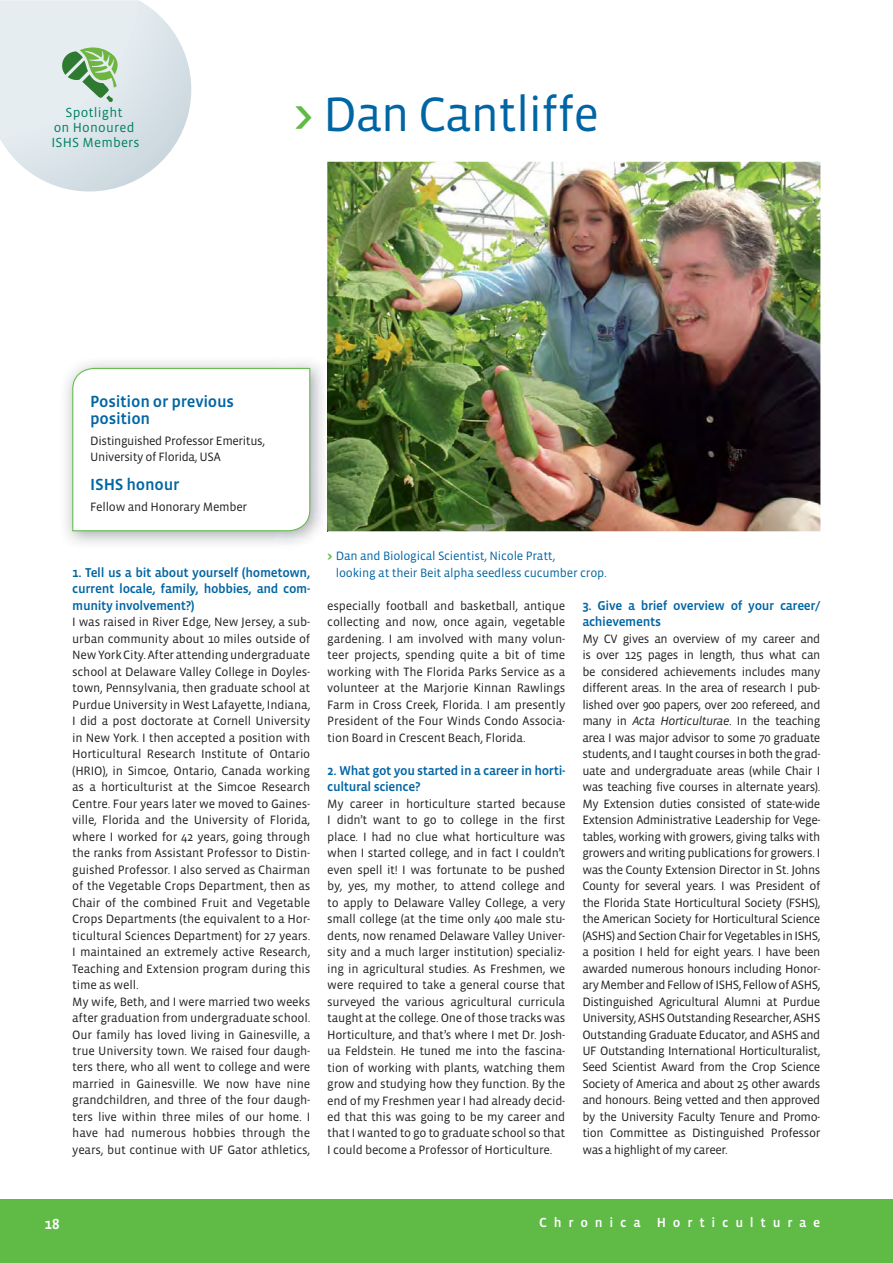
<style>
.page{position:relative;width:893px;height:1263px;background:#fff}
.page>*{position:absolute;margin:0;border:0;box-sizing:border-box;transform-origin:0 0}
.t1{font:49.5px "Vista Sans OT";letter-spacing:-.025em;color:#0065a4}
.t2{font:500 16.5px/16.5px "Vista Sans OT";letter-spacing:-.015em;color:#0065a4}
.t3{font:500 15px "Vista Sans OT";color:#fff}
.t4{font:13.5px/15px "Vista Sans OT";letter-spacing:.015em;color:#008066;text-align:center}
.t5{font:500 13.5px "Vista Sans OT";letter-spacing:.5em;color:#fff}
.t6{font:500 13.05px/16.5px "Vista Sans OT";letter-spacing:-.025em;color:#0065a4}
.t7{font:12.3px/16.5px "Vista Sans OT";letter-spacing:-.015em;color:#231f20;text-align:justify}
.t8{font:12.3px/16.5px "Vista Sans OT";letter-spacing:-.015em;color:#0065a4}
.s1{font-weight:500;color:#5fbb46}
.s2{font-weight:900;color:#5fbb46}
.s3{font-style:italic}
</style>
<div class="page">
<div style="left:0;top:1199px;width:893px;height:64px;background:#5fbb46"></div>
<svg style="left:0;top:0;width:191px;height:192px;background:#dde7e7"></svg>
<img style="left:327px;top:162px;width:493px;height:369px">
<img style="left:65px;top:362px;width:263px;height:182px">
<img style="left:327px;top:357px;width:1px;height:174px">
<svg style="left:72px;top:367px;width:239px;height:165px"></svg>
<p class="t4" style="left:51px;top:106px;width:90px">Spotlight<br>on Honoured<br>ISHS Members</p>
<h1 class="t1" style="left:293px;top:95px;width:307px"><span class="s1">&gt;</span> Dan Cantliffe</h1>
<h2 class="t2" style="left:90px;top:394px;width:145px">Position or previous position</h2>
<p class="t7" style="left:90px;top:433px;width:176px">Distinguished Professor Emeritus,<br>University of Florida, USA</p>
<h2 class="t2" style="left:90px;top:477px;width:91px">ISHS honour</h2>
<p class="t7" style="left:90px;top:499px;width:158px">Fellow and Honorary Member</p>
<p class="t6" style="left:72px;top:565px;width:240px;text-align:justify">1. Tell us a bit about yourself (hometown, current locale, family, hobbies, and com&shy;munity involvement?)</p>
<p class="t7" style="left:72px;top:615px;width:240px;text-align:left">I was raised in River Edge, New Jersey, a sub&shy;urban community about 10 miles outside of New York City. After attending undergraduate school at Delaware Valley College in Doyles&shy;town, Pennsylvania, then graduate school at Purdue University in West Lafayette, Indiana, I did a post doctorate at Cornell University in New York. I then accepted a position with Horticultural Research Institute of Ontario (HRIO), in Simcoe, Ontario, Canada working as a horticulturist at the Simcoe Research Centre. Four years later we moved to Gaines&shy;ville, Florida and the University of Florida, where I worked for 42 years, going through the ranks from Assistant Professor to Distin&shy;guished Professor. I also served as Chairman of the Vegetable Crops Department, then as Chair of the combined Fruit and Vegetable Crops Departments (the equivalent to a Hor&shy;ticultural Sciences Department) for 27 years.<br>I maintained an extremely active Research, Teaching and Extension program during this time as well.<br>My wife, Beth, and I were married two weeks after graduation from undergraduate school.<br>Our family has loved living in Gainesville, a true University town. We raised four daugh&shy;ters there, who all went to college and were married in Gainesville. We now have nine grandchildren, and three of the four daugh&shy;ters live within three miles of our home. I have had numerous hobbies through the years, but continue with UF Gator athletics,</p>
<p class="t8" style="left:336px;top:549px;width:272px;text-indent:-8px"><span class="s2">&gt;</span> Dan and Biological Scientist, Nicole Pratt,<br>looking at their Beit alpha seedless cucumber crop.</p>
<p class="t7" style="left:327px;top:598px;width:240px">especially football and basketball, antique collecting and now, once again, vegetable gardening. I am involved with many volun&shy;teer projects, spending quite a bit of time working with The Florida Parks Service as a volunteer at the Marjorie Kinnan Rawlings Farm in Cross Creek, Florida. I am presently President of the Four Winds Condo Associa&shy;tion Board in Crescent Beach, Florida.</p>
<p class="t6" style="left:327px;top:763px;width:240px">2. What got you started in a career in horti&shy;cultural science?</p>
<p class="t7" style="left:327px;top:796px;width:240px">My career in horticulture started because I didn’t want to go to college in the first place. I had no clue what horticulture was when I started college, and in fact I couldn’t even spell it! I was fortunate to be pushed by, yes, my mother, to attend college and to apply to Delaware Valley College, a very small college (at the time only 400 male stu&shy;dents, now renamed Delaware Valley Univer&shy;sity and a much larger institution) specializ&shy;ing in agricultural studies. As Freshmen, we were required to take a general course that surveyed the various agricultural curricula taught at the college. One of those tracks was Horticulture, and that’s where I met Dr. Josh&shy;ua Feldstein. He tuned me into the fascina&shy;tion of working with plants, watching them grow and studying how they function. By the end of my Freshmen year I had already decid&shy;ed that this was going to be my career and that I wanted to go to graduate school so that I could become a Professor of Horticulture.</p>
<p class="t6" style="left:582px;top:598px;width:240px">3. Give a brief overview of your career/ achievements</p>
<p class="t7" style="left:582px;top:631px;width:240px">My CV gives an overview of my career and is over 125 pages in length, thus what can be considered achievements includes many different areas. In the area of research I pub&shy;lished over 900 papers, over 200 refereed, and many in <span class="s3">Acta Horticulturae</span>. In the teaching area I was major advisor to some 70 graduate students, and I taught courses in both the grad&shy;uate and undergraduate areas (while Chair I was teaching five courses in alternate years).<br>My Extension duties consisted of state-wide Extension Administrative Leadership for Vege&shy;tables, working with growers, giving talks with growers and writing publications for growers. I was the County Extension Director in St. Johns County for several years. I was President of the Florida State Horticultural Society (FSHS), the American Society for Horticultural Science (ASHS) and Section Chair for Vegetables in ISHS, a position I held for eight years. I have been awarded numerous honours including Honor&shy;ary Member and Fellow of ISHS, Fellow of ASHS, Distinguished Agricultural Alumni at Purdue University, ASHS Outstanding Researcher, ASHS Outstanding Graduate Educator, and ASHS and UF Outstanding International Horticulturalist, Seed Scientist Award from the Crop Science Society of America and about 25 other awards and honours. Being vetted and then approved by the University Faculty Tenure and Promo&shy;tion Committee as Distinguished Professor was a highlight of my career.</p>
<p class="t3" style="left:45px;top:1217px;width:16px">18</p>
<p class="t5" style="left:539px;top:1217px;width:283px">Chronica Horticulturae</p>
</div>
